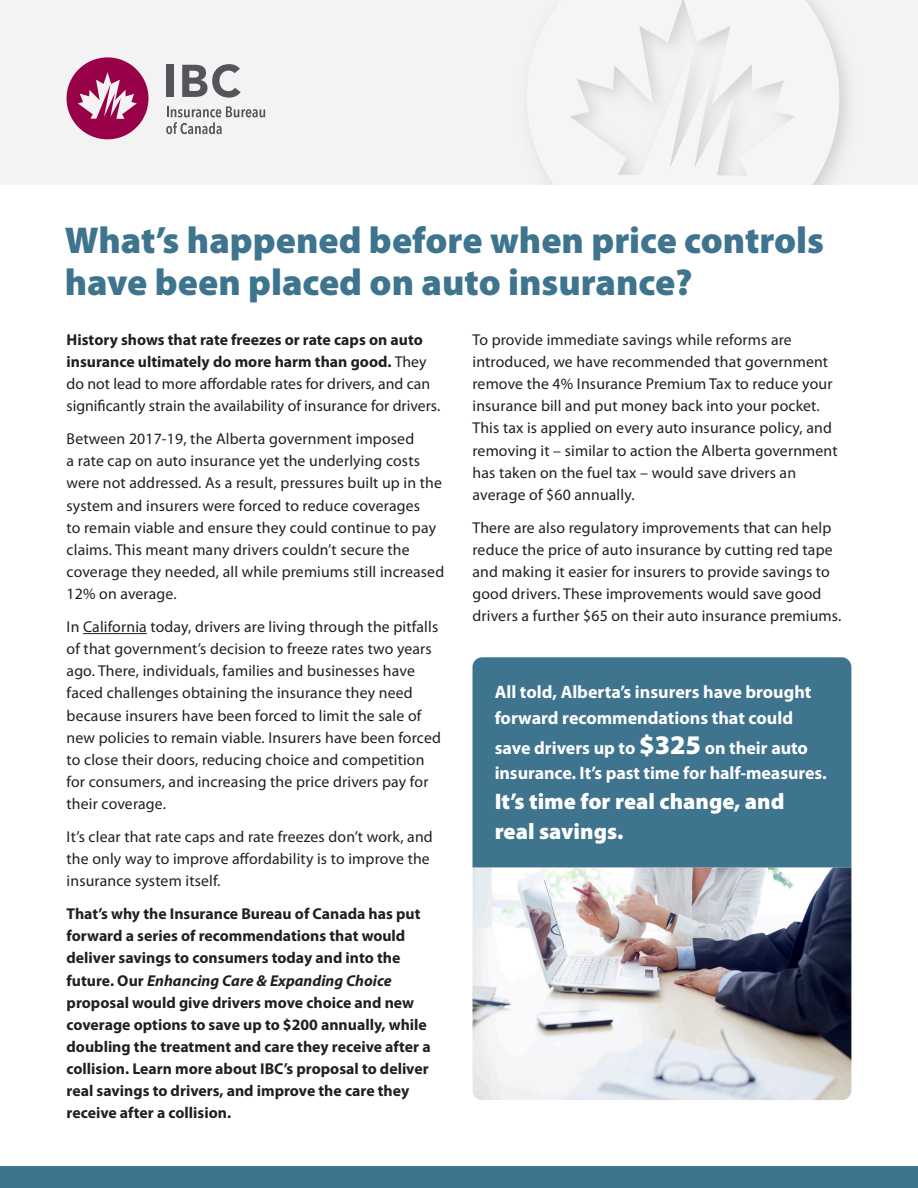
<style>
.page{position:relative;width:918px;height:1188px;background:#fff}
.page>*{position:absolute;margin:0;border:0;box-sizing:border-box;transform-origin:0 0}
.t1{font:900 37.5px/42px "Myriad Pro";color:#3e748e}
.t2{font:900 22.5px/30px "Myriad Pro";color:#fff}
.t3{font:700 18px/25.5px "Myriad Pro";color:#fff}
.t4{font:15.75px/22.2px "Myriad Pro";letter-spacing:.01em;color:#231f20}
.t5{font:700 15.75px/22.2px "Myriad Pro";color:#231f20}
.s1{font-weight:700}
.s2{font-style:italic}
.s3{font-weight:900;font-size:27px}
</style>
<div class="page">
<div style="left:0;top:0;width:918px;height:185px;background:#f3f3f3"></div>
<svg style="left:527px;top:0;width:312px;height:185px"></svg>
<svg style="left:67px;top:57px;width:81px;height:82px"></svg>
<div style="left:166px;top:65px;width:8px;height:32px;background:#54555a"></div>
<svg style="left:182px;top:64px;width:59px;height:34px"></svg>
<svg style="left:166px;top:106px;width:99px;height:28px"></svg>
<hr style="left:83px;top:633px;width:64px;height:1px;background:#231f20">
<div style="left:0;top:1166px;width:918px;height:22px;background:#3e748e"></div>
<div style="left:472px;top:657px;width:379px;height:211px;background:#3e748e"></div>
<img style="left:472px;top:868px;width:379px;height:232px">
<p class="t1" style="left:65px;top:218px;width:761px">What’s happened before when price controls have been placed on auto insurance?</p>
<p class="t4" style="left:67px;top:328px;width:375px"><span class="s1">History shows that rate freezes or rate caps on auto insurance ultimately do more harm than good.</span> They do not lead to more affordable rates for drivers, and can significantly strain the availability of insurance for drivers.</p>
<p class="t4" style="left:67px;top:428px;width:379px">Between 2017-19, the Alberta government imposed<br>a rate cap on auto insurance yet the underlying costs were not addressed. As a result, pressures built up in the system and insurers were forced to reduce coverages<br>to remain viable and ensure they could continue to pay claims. This meant many drivers couldn’t secure the coverage they needed, all while premiums still increased 12% on average.</p>
<p class="t4" style="left:67px;top:615px;width:376px">In California today, drivers are living through the pitfalls of that government’s decision to freeze rates two years ago. There, individuals, families and businesses have faced challenges obtaining the insurance they need because insurers have been forced to limit the sale of new policies to remain viable. Insurers have been forced to close their doors, reducing choice and competition for consumers, and increasing the price drivers pay for their coverage.</p>
<p class="t4" style="left:67px;top:825px;width:368px">It’s clear that rate caps and rate freezes don’t work, and the only way to improve affordability is to improve the insurance system itself.</p>
<p class="t5" style="left:67px;top:902px;width:366px">That’s why the Insurance Bureau of Canada has put forward a series of recommendations that would deliver savings to consumers today and into the future. Our <span class="s2">Enhancing Care &amp; Expanding Choice </span>proposal would give drivers move choice and new coverage options to save up to $200 annually, while doubling the treatment and care they receive after a collision. Learn more about IBC’s proposal to deliver real savings to drivers, and improve the care they receive after a collision.</p>
<p class="t4" style="left:472px;top:328px;width:367px">To provide immediate savings while reforms are introduced, we have recommended that government remove the 4% Insurance Premium Tax to reduce your insurance bill and put money back into your pocket.<br>This tax is applied on every auto insurance policy, and removing it – similar to action the Alberta government has taken on the fuel tax – would save drivers an average of $60 annually.</p>
<p class="t4" style="left:472px;top:516px;width:370px">There are also regulatory improvements that can help reduce the price of auto insurance by cutting red tape and making it easier for insurers to provide savings to good drivers. These improvements would save good drivers a further $65 on their auto insurance premiums.</p>
<p class="t3" style="left:495px;top:679px;width:318px">All told, Alberta’s insurers have brought forward recommendations that could</p>
<p class="t3" style="left:495px;top:734px;width:334px">save drivers up to <span class="s3">$325</span> on their auto insurance. It’s past time for half-measures.</p>
<p class="t2" style="left:495px;top:786px;width:291px">It’s time for real change, and real savings.</p>
</div>
